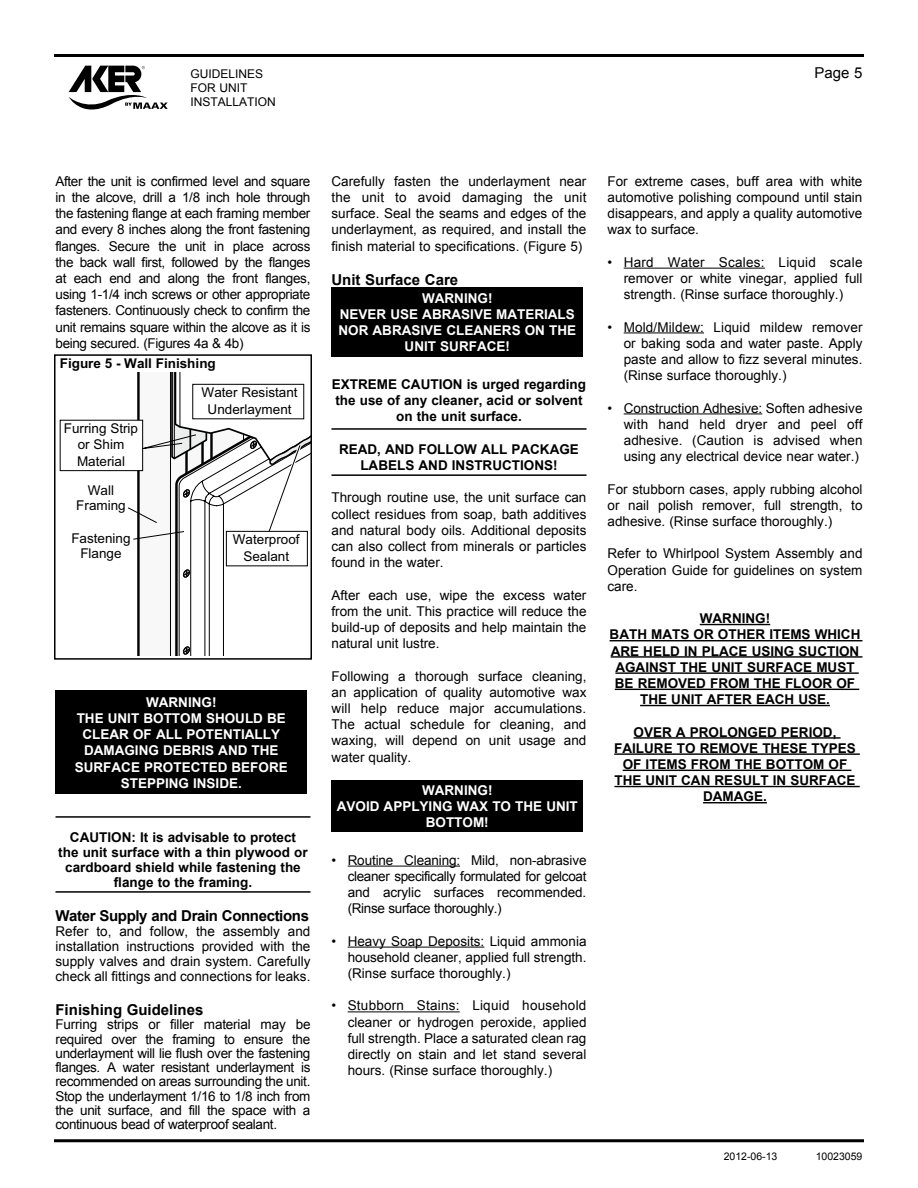
<style>
.page{position:relative;width:918px;height:1188px;background:#fff}
.page>*{position:absolute;margin:0;border:0;box-sizing:border-box;transform-origin:0 0}
.t1{font:700 15px "Arial";color:#000}
.t2{font:700 15px "Arial";letter-spacing:-.025em;color:#000}
.t3{font:15px "Arial";color:#000}
.t4{font:13.5px/16.2px "Arial";color:#000;text-align:justify}
.t5{font:700 13.5px/16.2px "Arial";color:#000;text-align:center}
.t6{font:700 13.5px/16.2px "Arial";color:#fff;text-align:center}
.t7{font:12px/14.4px "Arial";color:#000}
.t8{font:10.5px "Arial";color:#000}
</style>
<div class="page">
<hr style="left:54px;top:54px;width:810px;height:3px;background:#000">
<svg style="left:69px;top:66px;width:99px;height:44px"></svg>
<hr style="left:54px;top:1139px;width:810px;height:3px;background:#000">
<hr style="left:56px;top:816px;width:254px;height:2px;background:#000">
<hr style="left:56px;top:891px;width:254px;height:2px;background:#000">
<div style="left:56px;top:691px;width:251px;height:103px;background:#000"></div>
<hr style="left:332px;top:428px;width:254px;height:2px;background:#000">
<hr style="left:332px;top:474px;width:254px;height:2px;background:#000">
<hr style="left:348px;top:866px;width:112px;height:1px;background:#000">
<hr style="left:348px;top:947px;width:136px;height:1px;background:#000">
<hr style="left:348px;top:1011px;width:112px;height:1px;background:#000">
<div style="left:332px;top:287px;width:251px;height:70px;background:#000"></div>
<div style="left:332px;top:780px;width:251px;height:52px;background:#000"></div>
<hr style="left:624px;top:268px;width:141px;height:1px;background:#000">
<hr style="left:624px;top:332px;width:80px;height:1px;background:#000">
<hr style="left:624px;top:413px;width:138px;height:1px;background:#000">
<hr style="left:700px;top:624px;width:70px;height:1px;background:#000">
<hr style="left:610px;top:640px;width:252px;height:1px;background:#000">
<hr style="left:611px;top:656px;width:252px;height:2px;background:#000">
<hr style="left:615px;top:672px;width:244px;height:2px;background:#000">
<hr style="left:615px;top:689px;width:244px;height:1px;background:#000">
<hr style="left:640px;top:705px;width:190px;height:1px;background:#000">
<hr style="left:634px;top:737px;width:207px;height:2px;background:#000">
<hr style="left:614px;top:753px;width:246px;height:2px;background:#000">
<hr style="left:623px;top:770px;width:228px;height:1px;background:#000">
<hr style="left:614px;top:786px;width:246px;height:1px;background:#000">
<hr style="left:703px;top:802px;width:64px;height:1px;background:#000">
<div style="left:60px;top:420px;width:83px;height:51px;background:#fff;border:1px solid #000"></div>
<svg style="left:127px;top:372px;width:182px;height:284px"></svg>
<div style="left:192px;top:384px;width:112px;height:35px;background:#fff;border:1px solid #000"></div>
<div style="left:54px;top:354px;width:258px;height:306px;border:2px solid #000"></div>
<p class="t7" style="left:190px;top:66px;width:87px">Guidelines for unit installation</p>
<p class="t3" style="left:815px;top:63px;width:49px">Page 5</p>
<p class="t4" style="left:56px;top:173px;width:257px">After the unit is confirmed level and square in the alcove, drill a 1/8 inch hole through the fastening flange at each framing member and every 8 inches along the front fastening flanges. Secure the unit in place across the back wall first, followed by the flanges at each end and along the front flanges, using 1-1/4 inch screws or other appropriate fasteners. Continuously check to confirm the unit remains square within the alcove as it is being secured. (Figures 4a &amp; 4b)</p>
<p class="t5" style="left:60px;top:356px;width:158px">Figure 5 - Wall Finishing</p>
<p class="t4" style="left:64px;top:421px;width:76px;text-align:center">Furring Strip or Shim<br>Material</p>
<p class="t4" style="left:76px;top:484px;width:51px;line-height:15px;text-align:center">Wall<br>Framing</p>
<p class="t4" style="left:71px;top:532px;width:61px;line-height:15px;text-align:center">Fastening<br>Flange</p>
<p class="t4" style="left:202px;top:385px;width:98px;text-align:center">Water Resistant<br>Underlayment</p>
<p class="t4" style="left:233px;top:532px;width:68px;text-align:center">Waterproof<br>Sealant</p>
<p class="t6" style="left:146px;top:694px;width:72px">WARNING!</p>
<p class="t6" style="left:77px;top:711px;width:40px">The unit</p>
<p class="t6" style="left:143px;top:711px;width:11px">bottom</p>
<p class="t6" style="left:206px;top:711px;width:11px">should</p>
<p class="t6" style="left:267px;top:711px;width:10px">be</p>
<p class="t6" style="left:83px;top:727px;width:11px">clear</p>
<p class="t6" style="left:133px;top:727px;width:33px">of all</p>
<p class="t6" style="left:186px;top:727px;width:10px">potentially</p>
<p class="t6" style="left:84px;top:743px;width:11px">damaging</p>
<p class="t6" style="left:163px;top:743px;width:10px">debris</p>
<p class="t6" style="left:218px;top:743px;width:11px">and</p>
<p class="t6" style="left:252px;top:743px;width:10px">the</p>
<p class="t6" style="left:75px;top:759px;width:11px">surface</p>
<p class="t6" style="left:144px;top:759px;width:11px">protected</p>
<p class="t6" style="left:232px;top:759px;width:11px">before</p>
<p class="t6" style="left:121px;top:775px;width:10px">stepping</p>
<p class="t6" style="left:193px;top:775px;width:9px">inside</p>
<p class="t6" style="left:238px;top:775px;width:5px">.</p>
<p class="t5" style="left:58px;top:830px;width:251px;line-height:15px">CAUTION: It is advisable to protect the unit surface with a thin plywood or cardboard shield while fastening the flange to the framing.</p>
<p class="t2" style="left:56px;top:906px;width:255px">Water Supply and Drain Connections</p>
<p class="t4" style="left:56px;top:924px;width:257px;line-height:15px">Refer to, and follow, the assembly and installation instructions provided with the supply valves and drain system. Carefully check all fittings and connections for leaks.</p>
<p class="t1" style="left:56px;top:1000px;width:149px">Finishing Guidelines</p>
<p class="t4" style="left:56px;top:1018px;width:257px;line-height:14.2px">Furring strips or filler material may be required over the framing to ensure the underlayment will lie flush over the fastening flanges. A water resistant underlayment is recommended on areas surrounding the unit.<br>Stop the underlayment 1/16 to 1/8 inch from the unit surface, and fill the space with a continuous bead of waterproof sealant.</p>
<p class="t4" style="left:332px;top:173px;width:257px">Carefully fasten the underlayment near the unit to avoid damaging the unit surface. Seal the seams and edges of the underlayment, as required, and install the finish material to specifications. (Figure 5)</p>
<p class="t1" style="left:332px;top:270px;width:128px">Unit Surface Care</p>
<p class="t6" style="left:338px;top:290px;width:239px">WARNING!<br>NEVER USE ABRASIVE MATERIALS<br>NOR ABRASIVE CLEANERS ON THE<br>UNIT SURFACE!</p>
<p class="t5" style="left:332px;top:377px;width:256px">EXTREME CAUTION is urged regarding the use of any cleaner, acid or solvent on the unit surface.</p>
<p class="t5" style="left:339px;top:441px;width:241px">READ, AND FOLLOW ALL PACKAGE<br>LABELS AND INSTRUCTIONS!</p>
<p class="t4" style="left:332px;top:490px;width:256px">Through routine use, the unit surface can collect residues from soap, bath additives and natural body oils. Additional deposits can also collect from minerals or particles found in the water.</p>
<p class="t4" style="left:332px;top:587px;width:257px">After each use, wipe the excess water from the unit. This practice will reduce the build-up of deposits and help maintain the natural unit lustre.</p>
<p class="t4" style="left:332px;top:668px;width:257px">Following a thorough surface cleaning, an application of quality automotive wax will help reduce major accumulations.<br>The actual schedule for cleaning, and waxing, will depend on unit usage and water quality.</p>
<p class="t6" style="left:337px;top:783px;width:243px">WARNING!<br>AVOID APPLYING WAX TO THE UNIT<br>BOTTOM!</p>
<p class="t4" style="left:348px;top:852px;width:240px;text-indent:-16px">• Routine Cleaning: Mild, non-abrasive cleaner specifically formulated for gelcoat and acrylic surfaces recommended. (Rinse surface thoroughly.)</p>
<p class="t4" style="left:348px;top:933px;width:240px;text-indent:-16px">• Heavy Soap Deposits: Liquid ammonia household cleaner, applied full strength. (Rinse surface thoroughly.)</p>
<p class="t4" style="left:348px;top:998px;width:240px;text-indent:-16px">• Stubborn Stains: Liquid household cleaner or hydrogen peroxide, applied full strength. Place a saturated clean rag directly on stain and let stand several hours. (Rinse surface thoroughly.)</p>
<p class="t4" style="left:608px;top:173px;width:257px">For extreme cases, buff area with white automotive polishing compound until stain disappears, and apply a quality automotive wax to surface.</p>
<p class="t4" style="left:624px;top:254px;width:240px;text-indent:-16px">• Hard Water Scales: Liquid scale remover or white vinegar, applied full strength. (Rinse surface thoroughly.)</p>
<p class="t4" style="left:624px;top:319px;width:241px;text-indent:-16px">• Mold/Mildew: Liquid mildew remover or baking soda and water paste. Apply paste and allow to fizz several minutes. (Rinse surface thoroughly.)</p>
<p class="t4" style="left:624px;top:400px;width:241px;text-indent:-16px">• Construction Adhesive: Soften adhesive with hand held dryer and peel off adhesive. (Caution is advised when using any electrical device near water.)</p>
<p class="t4" style="left:608px;top:481px;width:257px">For stubborn cases, apply rubbing alcohol or nail polish remover, full strength, to adhesive. (Rinse surface thoroughly.)</p>
<p class="t4" style="left:608px;top:546px;width:256px">Refer to Whirlpool System Assembly and Operation Guide for guidelines on system care.</p>
<p class="t5" style="left:610px;top:611px;width:252px">WARNING!<br>BATH MATS OR OTHER ITEMS WHICH<br>ARE HELD IN PLACE USING SUCTION<br>AGAINST THE UNIT SURFACE MUST<br>BE REMOVED FROM THE FLOOR OF<br>THE UNIT AFTER EACH USE.</p>
<p class="t5" style="left:614px;top:724px;width:243px">OVER A PROLONGED PERIOD,<br>FAILURE TO REMOVE THESE TYPES<br>OF ITEMS FROM THE BOTTOM OF<br>THE UNIT CAN RESULT IN SURFACE<br>DAMAGE.</p>
<p class="t8" style="left:724px;top:1149px;width:55px">2012-06-13</p>
<p class="t8" style="left:816px;top:1149px;width:48px">10023059</p>
</div>
